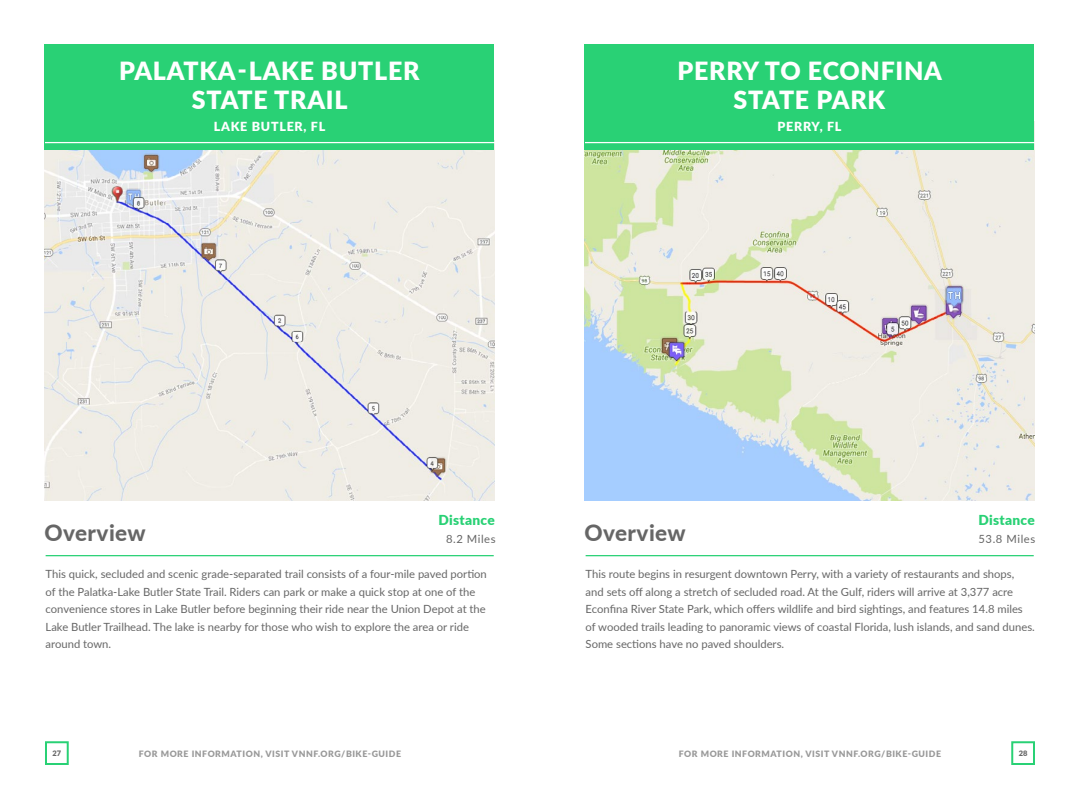
<style>
.page{position:relative;width:1080px;height:810px;background:#fff}
.page>*{position:absolute;margin:0;border:0;box-sizing:border-box;transform-origin:0 0}
.t1{font:900 25px/29px "Lato";letter-spacing:.03em;color:#fff;text-align:center}
.t2{font:800 22.5px "Lato";letter-spacing:.02em;color:#666}
.t3{font:900 13.75px "Lato";letter-spacing:.02em;color:#29d175}
.t4{font:900 12.5px "Lato";letter-spacing:.06em;color:#fff}
.t5{font:11.25px/17.5px "Lato";color:#666}
.t6{font:900 8.75px "Lato";letter-spacing:.06em;color:#999}
.t7{font:900 7.5px "Lato";color:#666}
</style>
<div class="page">
<div style="left:1011px;top:741px;width:24px;height:24px;border:2px solid #29d175"></div>
<div style="left:45px;top:741px;width:24px;height:24px;border:2px solid #29d175"></div>
<img style="left:45px;top:140px;width:450px;height:360px">
<hr style="left:46px;top:555px;width:448px;height:1px;background:#29d175">
<div style="left:44px;top:44px;width:450px;height:105px;background:#29d175"></div>
<hr style="left:45px;top:142px;width:450px;height:1px;background:#fff">
<img style="left:585px;top:122px;width:450px;height:378px">
<hr style="left:586px;top:555px;width:448px;height:1px;background:#29d175">
<div style="left:584px;top:44px;width:450px;height:105px;background:#29d175"></div>
<hr style="left:585px;top:142px;width:450px;height:1px;background:#fff">
<h1 class="t1" style="left:119px;top:55px;width:302px">PALATKA-LAKE BUTLER<br>STATE TRAIL</h1>
<p class="t4" style="left:214px;top:117px;width:113px">LAKE BUTLER, FL</p>
<h1 class="t1" style="left:678px;top:55px;width:266px">PERRY TO ECONFINA<br>STATE PARK</h1>
<p class="t4" style="left:778px;top:117px;width:65px">PERRY, FL</p>
<p class="t3" style="left:439px;top:510px;width:58px">Distance</p>
<h2 class="t2" style="left:44px;top:516px;width:103px">Overview</h2>
<p class="t5" style="left:46px;top:565px;width:443px">This quick, secluded and scenic grade-separated trail consists of a four-mile paved portion of the Palatka-Lake Butler State Trail. Riders can park or make a quick stop at one of the convenience stores in Lake Butler before beginning their ride near the Union Depot at the Lake Butler Trailhead. The lake is nearby for those who wish to explore the area or ride around town.</p>
<p class="t5" style="left:446px;top:530px;width:51px">8.2 Miles</p>
<p class="t3" style="left:979px;top:510px;width:58px">Distance</p>
<h2 class="t2" style="left:584px;top:516px;width:103px">Overview</h2>
<p class="t5" style="left:586px;top:565px;width:451px">This route begins in resurgent downtown Perry, with a variety of restaurants and shops, and sets off along a stretch of secluded road. At the Gulf, riders will arrive at 3,377 acre Econfina River State Park, which offers wildlife and bird sightings, and features 14.8 miles of wooded trails leading to panoramic views of coastal Florida, lush islands, and sand dunes.<br>Some sections have no paved shoulders.</p>
<p class="t5" style="left:979px;top:530px;width:58px">53.8 Miles</p>
<p class="t7" style="left:53px;top:748px;width:10px">27</p>
<p class="t6" style="left:139px;top:747px;width:264px">FOR MORE INFORMATION, VISIT VNNF.ORG/BIKE-GUIDE</p>
<p class="t6" style="left:679px;top:747px;width:264px">FOR MORE INFORMATION, VISIT VNNF.ORG/BIKE-GUIDE</p>
<p class="t7" style="left:1019px;top:748px;width:10px">28</p>
</div>
